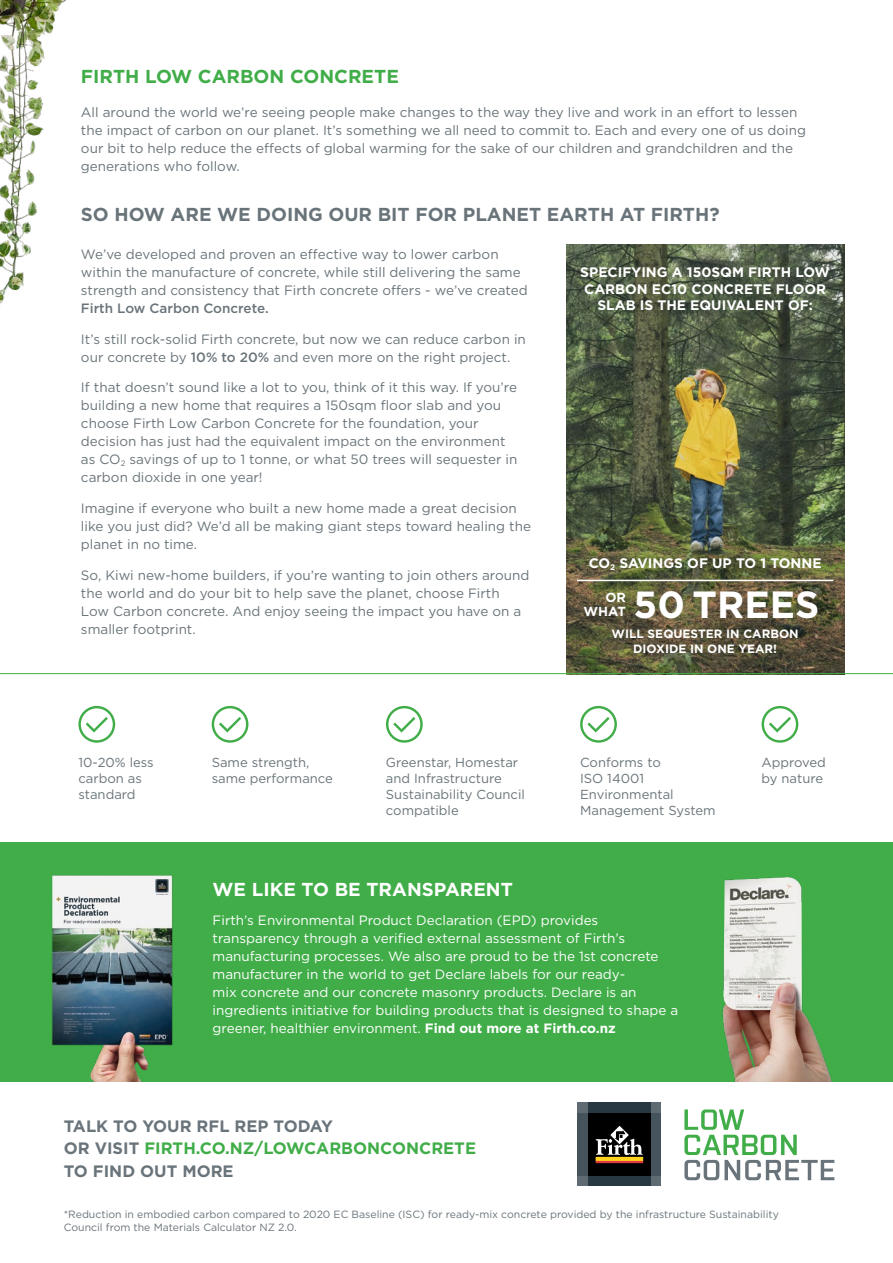
<style>
.page{position:relative;width:893px;height:1263px;background:#fff}
.page>*{position:absolute;margin:0;border:0;box-sizing:border-box;transform-origin:0 0}
.t1{font:700 37.8px "Gotham HTF";color:#fff}
.t2{font:700 18.75px "Gotham HTF";color:#69747a}
.t3{font:700 18.75px "Gotham HTF";color:#41ad49}
.t4{font:700 18.75px "Gotham HTF";color:#fff}
.t5{font:700 16.5px/22.5px "Gotham HTF";color:#69747a}
.t6{font:700 13.8px/16.5px "Gotham HTF";color:#fff;text-align:center}
.t7{font:13.5px/18px "Gotham HTF";color:#69747a}
.t8{font:13.5px/18px "Gotham HTF";color:#fff}
.t9{font:500 13.5px "Gotham HTF";color:#69747a}
.t10{font:700 13.2px/13.8px "Gotham HTF";color:#fff;text-align:right}
.t11{font:13.05px/15.9px "Gotham HTF";color:#69747a}
.t12{font:700 12px/14.7px "Gotham HTF";color:#fff;text-align:center}
.t13{font:10.5px/13.5px "Gotham HTF";color:#69747a}
.s1{font-weight:500}
.s2{font-weight:700}
.s3{color:#41ad49}
</style>
<div class="page">
<div style="left:0;top:842px;width:893px;height:239px;background:#41ad49"></div>
<img style="left:52px;top:875px;width:121px;height:206px">
<img style="left:722px;top:877px;width:110px;height:204px">
<img style="left:566px;top:244px;width:278px;height:429px">
<div style="left:578px;top:1103px;width:83px;height:83px;background:#5f6b73"></div>
<div style="left:588px;top:1103px;width:62px;height:83px;background:#283843"></div>
<div style="left:578px;top:1113px;width:83px;height:62px;background:#45535d"></div>
<div style="left:588px;top:1113px;width:62px;height:62px;background:#000"></div>
<div style="left:596px;top:1157px;width:47px;height:3px;border:1px solid #ffd420"></div>
<div style="left:596px;top:1161px;width:47px;height:2px;border:1px solid #e03a3e"></div>
<svg style="left:610px;top:1126px;width:19px;height:18px"></svg>
<svg style="left:596px;top:1130px;width:47px;height:25px"></svg>
<svg style="left:684px;top:1109px;width:150px;height:71px"></svg>
<hr style="left:0;top:673px;width:893px;height:1px;background:#41ad49">
<img style="left:0;top:0;width:67px;height:304px">
<svg style="left:78px;top:706px;width:37px;height:37px"></svg>
<svg style="left:212px;top:706px;width:36px;height:37px"></svg>
<svg style="left:762px;top:706px;width:36px;height:37px"></svg>
<svg style="left:386px;top:706px;width:37px;height:37px"></svg>
<svg style="left:580px;top:706px;width:37px;height:37px"></svg>
<hr style="left:577px;top:580px;width:256px;height:1px;background:#fff">
<h2 class="t3" style="left:81px;top:66px;width:319px">FIRTH LOW CARBON CONCRETE</h2>
<p class="t7" style="left:81px;top:103px;width:727px">All around the world we’re seeing people make changes to the way they live and work in an effort to lessen the impact of carbon on our planet. It’s something we all need to commit to. Each and every one of us doing our bit to help reduce the effects of global warming for the sake of our children and grandchildren and the generations who follow.</p>
<h2 class="t2" style="left:81px;top:203px;width:640px">SO HOW ARE WE DOING OUR BIT FOR PLANET EARTH AT FIRTH?</h2>
<p class="t7" style="left:81px;top:245px;width:448px">We’ve developed and proven an effective way to lower carbon within the manufacture of concrete, while still delivering the same strength and consistency that Firth concrete offers - we’ve created</p>
<p class="t9" style="left:81px;top:300px;width:189px">Firth Low Carbon Concrete.</p>
<p class="t7" style="left:81px;top:330px;width:446px">It’s still rock-solid Firth concrete, but now we can reduce carbon in our concrete by <span class="s1">10% to 20%</span> and even more on the right project.</p>
<p class="t7" style="left:81px;top:378px;width:438px">If that doesn’t sound like a lot to you, think of it this way. If you’re building a new home that requires a 150sqm floor slab and you choose Firth Low Carbon Concrete for the foundation, your decision has just had the equivalent impact on the environment as CO<sub>2</sub> savings of up to 1 tonne, or what 50 trees will sequester in carbon dioxide in one year!</p>
<p class="t7" style="left:81px;top:499px;width:451px">Imagine if everyone who built a new home made a great decision like you just did? We’d all be making giant steps toward healing the planet in no time.</p>
<p class="t7" style="left:81px;top:566px;width:450px">So, Kiwi new-home builders, if you’re wanting to join others around the world and do your bit to help save the planet, choose Firth Low Carbon concrete. And enjoy seeing the impact you have on a smaller footprint.</p>
<p class="t6" style="left:580px;top:264px;width:251px">SPECIFYING A 150SQM FIRTH LOW<br>CARBON EC10 CONCRETE FLOOR<br>SLAB IS THE EQUIVALENT OF:</p>
<p class="t6" style="left:589px;top:555px;width:234px">CO<sub>2</sub> SAVINGS OF UP TO 1 TONNE</p>
<p class="t10" style="left:584px;top:590px;width:44px">OR<br>WHAT</p>
<h1 class="t1" style="left:634px;top:583px;width:187px">50 TREES</h1>
<p class="t12" style="left:612px;top:626px;width:189px">WILL SEQUESTER IN CARBON<br>DIOXIDE IN ONE YEAR!</p>
<p class="t11" style="left:386px;top:754px;width:140px">Greenstar, Homestar and Infrastructure<br>Sustainability Council compatible</p>
<p class="t11" style="left:580px;top:754px;width:137px">Conforms to<br>ISO 14001<br>Environmental<br>Management System</p>
<p class="t11" style="left:78px;top:754px;width:77px">10-20% less carbon as standard</p>
<p class="t11" style="left:212px;top:754px;width:123px">Same strength, same performance</p>
<p class="t11" style="left:762px;top:754px;width:66px">Approved by nature</p>
<h2 class="t4" style="left:213px;top:879px;width:302px">WE LIKE TO BE TRANSPARENT</h2>
<p class="t8" style="left:213px;top:911px;width:467px">Firth’s Environmental Product Declaration (EPD) provides transparency through a verified external assessment of Firth’s manufacturing processes. We also are proud to be the 1st concrete manufacturer in the world to get Declare labels for our ready-<br>mix concrete and our concrete masonry products. Declare is an ingredients initiative for building products that is designed to shape a greener, healthier environment. <span class="s2">Find out more at Firth.co.nz</span></p>
<p class="t5" style="left:64px;top:1114px;width:414px">TALK TO YOUR RFL REP TODAY<br>OR VISIT <span class="s3">FIRTH.CO.NZ/LOWCARBONCONCRETE<br></span>TO FIND OUT MORE</p>
<p class="t13" style="left:64px;top:1207px;width:717px">*Reduction in embodied carbon compared to 2020 EC Baseline (ISC) for ready-mix concrete provided by the infrastructure Sustainability<br>Council from the Materials Calculator NZ 2.0.</p>
</div>
